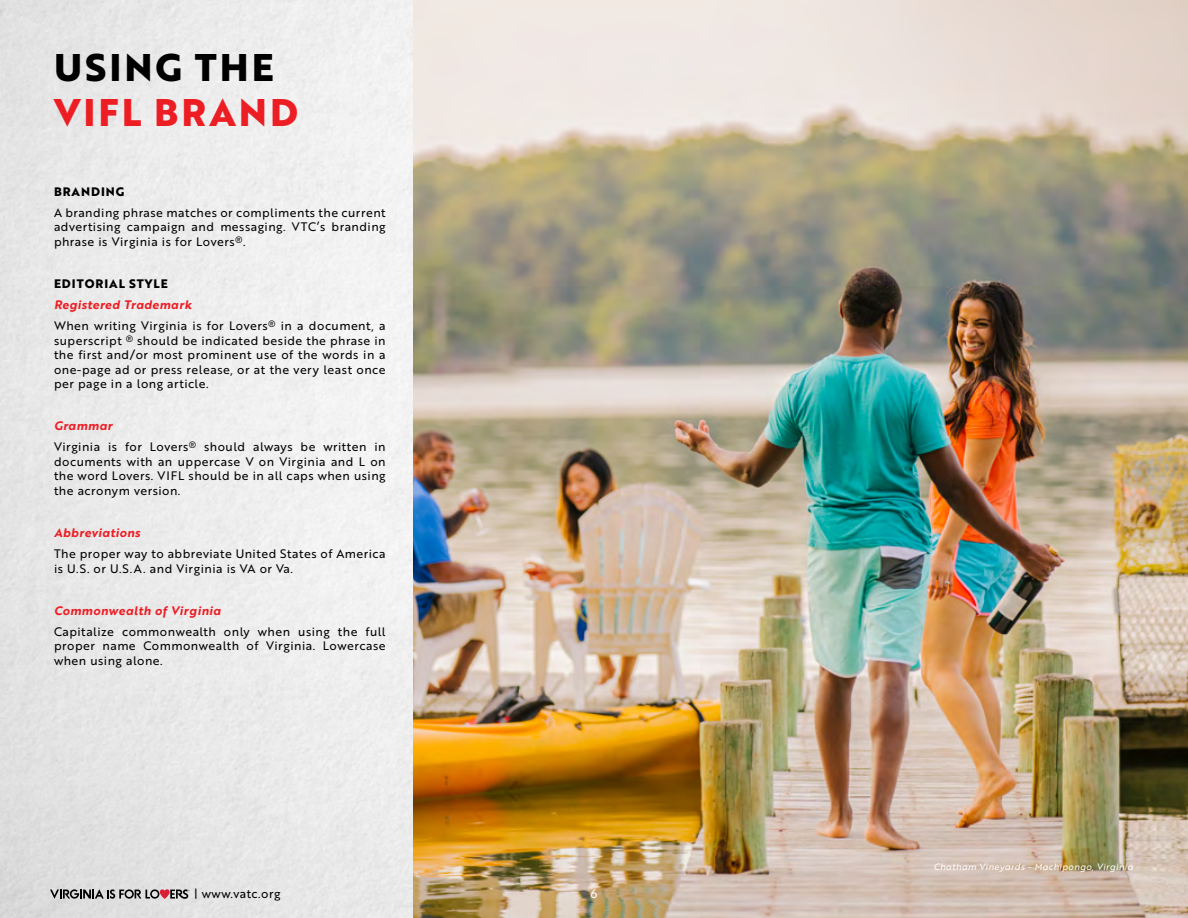
<style>
.page{position:relative;width:1188px;height:918px;background:#fff}
.page>*{position:absolute;margin:0;border:0;box-sizing:border-box;transform-origin:0 0}
.Header_Paragraph{font:700 37.5px "Brother 1816 Extra";letter-spacing:.08em;color:#ed1d24}
.Header_Paragraph-2{font:700 37.5px "Brother 1816 Extra";letter-spacing:.08em;color:#000}
.t1{font:12px/14.4px "Brother 1816 Regular";letter-spacing:.04em;color:#000;text-align:justify}
.t2{font:12px "Brother 1816 Bold Italic";letter-spacing:.04em;color:#ed1d24}
.t3{font:700 12px "Brother 1816 Extra";letter-spacing:.08em;color:#000}
.t4{font:12px "Brother 1816 Regular";color:#fff}
.t5{font:9px "Brother 1816 Regular Italic";letter-spacing:.04em;color:#fff}
</style>
<div class="page">
<img style="left:0;top:0;width:414px;height:918px">
<img style="left:414px;top:0;width:774px;height:918px">
<svg style="left:50px;top:889px;width:139px;height:10px"></svg>
<p class="Header_Paragraph-2" style="left:54px;top:39px;width:221px">USING THE</p>
<p class="Header_Paragraph" style="left:54px;top:84px;width:246px">VIFL BRAND</p>
<p class="t3" style="left:54px;top:182px;width:72px">BRANDING</p>
<p class="t1" style="left:54px;top:205px;width:333px">A branding phrase matches or compliments the current advertising campaign and messaging. VTC’s branding phrase is Virginia is for Lovers<sup>®</sup>.</p>
<p class="t3" style="left:54px;top:275px;width:115px">EDITORIAL STYLE</p>
<p class="t2" style="left:54px;top:296px;width:139px">Registered Trademark</p>
<p class="t1" style="left:54px;top:318px;width:333px">When writing Virginia is for Lovers<sup>®</sup> in a document, a superscript <sup>®</sup> should be indicated beside the phrase in the first and/or most prominent use of the words in a one-page ad or press release, or at the very least once per page in a long article.</p>
<p class="t2" style="left:54px;top:417px;width:60px">Grammar</p>
<p class="t1" style="left:54px;top:440px;width:333px">Virginia is for Lovers<sup>®</sup> should always be written in documents with an uppercase V on Virginia and L on the word Lovers. VIFL should be in all caps when using the acronym version.</p>
<p class="t2" style="left:54px;top:524px;width:88px">Abbreviations</p>
<p class="t1" style="left:54px;top:546px;width:333px">The proper way to abbreviate United States of America is U.S. or U.S.A. and Virginia is VA or Va.</p>
<p class="t2" style="left:54px;top:601px;width:168px">Commonwealth of Virginia</p>
<p class="t1" style="left:54px;top:624px;width:333px">Capitalize commonwealth only when using the full proper name Commonwealth of Virginia. Lowercase when using alone.</p>
<p class="t1" style="left:194px;top:886px;width:88px">| www.vatc.org</p>
<p class="t4" style="left:591px;top:885px;width:8px">6</p>
<p class="t5" style="left:934px;top:861px;width:201px">Chatham Vineyards - Machipongo, Virginia</p>
</div>
